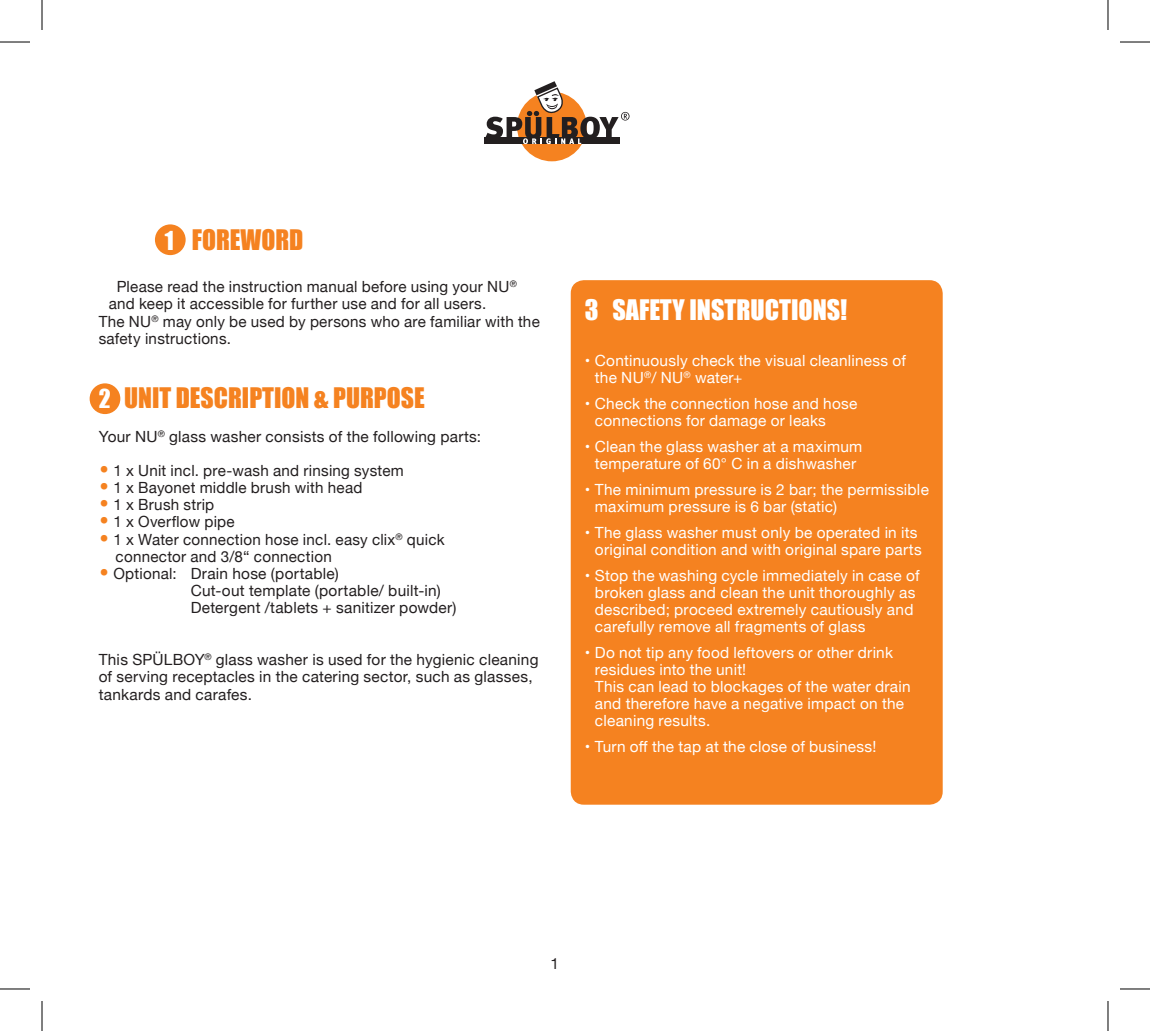
<style>
.page{position:relative;width:1150px;height:1031px;background:#fff}
.page>*{position:absolute;margin:0;border:0;box-sizing:border-box;transform-origin:0 0}
.t1{font:26px "Impact";color:#f58220}
.t2{font:26px "Impact";color:#fff}
.t3{font:15.4px/17px "Helvetica Neue";letter-spacing:.015em;color:#fff}
.t4{font:15.4px/17px "Helvetica Neue";letter-spacing:.015em;color:#231f20}
.s1{font-size:24px;color:#fff}
.s2{font-weight:700;font-size:30px;color:#f58220}
</style>
<div class="page">
<div style="left:517px;top:92px;width:70px;height:69px;background:#f58220;border-radius:50%"></div>
<div style="left:484px;top:137px;width:136px;height:7px;background:#231f20"></div>
<svg style="left:486px;top:81px;width:143px;height:63px"></svg>
<div style="left:571px;top:280px;width:372px;height:525px;background:#f58220;border-radius:13px"></div>
<div style="left:90px;top:383px;width:30px;height:31px;background:#f58220;border-radius:50%"></div>
<div style="left:155px;top:224px;width:31px;height:31px;background:#f58220;border-radius:50%"></div>
<hr style="left:0;top:42px;width:30px;height:1px;background:#000">
<hr style="left:1120px;top:42px;width:30px;height:1px;background:#000">
<hr style="left:0;top:988px;width:30px;height:1px;background:#000">
<hr style="left:1120px;top:988px;width:30px;height:1px;background:#000">
<hr style="left:42px;top:0;width:1px;height:30px;background:#000">
<hr style="left:42px;top:1001px;width:1px;height:30px;background:#000">
<hr style="left:1107px;top:0;width:1px;height:30px;background:#000">
<hr style="left:1107px;top:1001px;width:1px;height:30px;background:#000">
<h1 class="t1" style="left:165px;top:219px;width:140px"><span class="s1">1</span> FOREWORD</h1>
<p class="t4" style="left:117px;top:279px;width:402px">Please read the instruction manual before using your NU<sup>®</sup></p>
<p class="t4" style="left:109px;top:296px;width:379px">and keep it accessible for further use and for all users.</p>
<p class="t4" style="left:99px;top:314px;width:443px">The NU<sup>®</sup> may only be used by persons who are familiar with the</p>
<p class="t4" style="left:99px;top:331px;width:134px">safety instructions.</p>
<h1 class="t1" style="left:99px;top:378px;width:327px"><span class="s1">2</span> UNIT DESCRIPTION &amp; PURPOSE</h1>
<p class="t4" style="left:99px;top:429px;width:384px">Your NU<sup>®</sup> glass washer consists of the following parts:</p>
<p class="t4" style="left:99px;top:463px;width:307px"><span class="s2">•</span> 1 x Unit incl. pre-wash and rinsing system</p>
<p class="t4" style="left:99px;top:480px;width:265px"><span class="s2">•</span> 1 x Bayonet middle brush with head</p>
<p class="t4" style="left:99px;top:497px;width:117px"><span class="s2">•</span> 1 x Brush strip</p>
<p class="t4" style="left:99px;top:514px;width:138px"><span class="s2">•</span> 1 x Overflow pipe</p>
<p class="t4" style="left:116px;top:532px;width:331px;text-indent:-17px"><span class="s2">•</span> 1 x Water connection hose incl. easy clix<sup>®</sup> quick connector and 3/8“ connection</p>
<p class="t4" style="left:191px;top:566px;width:267px;text-indent:-92px"><span class="s2">•</span> Optional: Drain hose (portable)<br>Cut-out template (portable/ built-in)<br>Detergent /tablets + sanitizer powder)</p>
<p class="t4" style="left:99px;top:652px;width:441px;line-height:17.6px">This SPÜLBOY<sup>®</sup> glass washer is used for the hygienic cleaning of serving receptacles in the catering sector, such as glasses, tankards and carafes.</p>
<h1 class="t2" style="left:585px;top:289px;width:264px">3 SAFETY INSTRUCTIONS!</h1>
<p class="t3" style="left:595px;top:352px;width:313px;text-indent:-10px">• Continuously check the visual cleanliness of the NU<sup>®</sup>/ NU<sup>®</sup> water+</p>
<p class="t3" style="left:595px;top:395px;width:264px;text-indent:-10px">• Check the connection hose and hose connections for damage or leaks</p>
<p class="t3" style="left:585px;top:438px;width:279px;text-align:center">• Clean the glass washer at a maximum temperature of 60° C in a dishwasher</p>
<p class="t3" style="left:595px;top:481px;width:335px;text-indent:-10px">• The minimum pressure is 2 bar; the permissible maximum pressure is 6 bar (static)</p>
<p class="t3" style="left:585px;top:524px;width:338px;text-align:right">• The glass washer must only be operated in its original condition and with original spare parts</p>
<p class="t3" style="left:595px;top:567px;width:326px;text-indent:-10px">• Stop the washing cycle immediately in case of broken glass and clean the unit thoroughly as described; proceed extremely cautiously and carefully remove all fragments of glass</p>
<p class="t3" style="left:595px;top:644px;width:317px;text-indent:-10px">• Do not tip any food leftovers or other drink residues into the unit!<br>This can lead to blockages of the water drain and therefore have a negative impact on the cleaning results.</p>
<p class="t3" style="left:585px;top:738px;width:293px">• Turn off the tap at the close of business!</p>
<p class="t4" style="left:550px;top:955px;width:10px">1</p>
</div>
